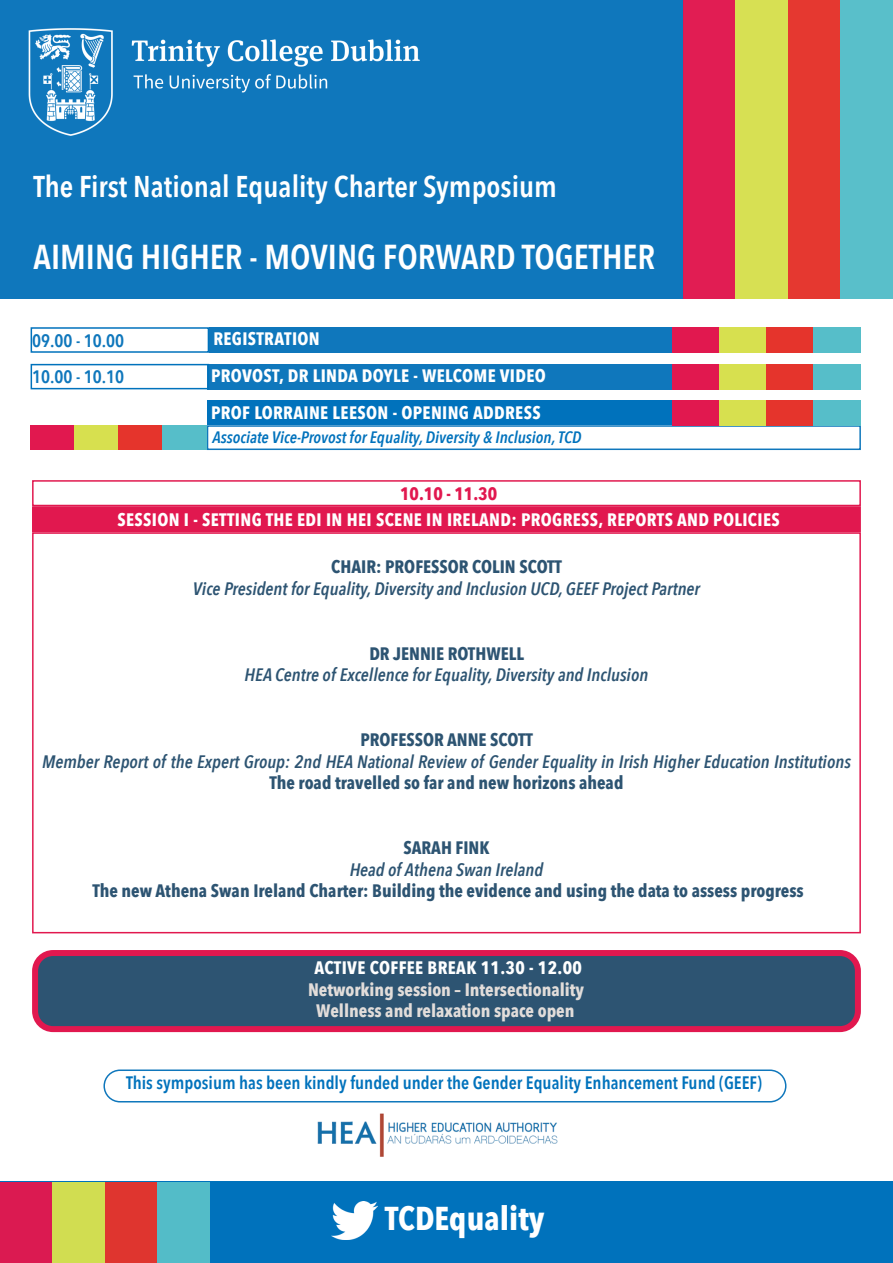
<style>
.page{position:relative;width:893px;height:1263px;background:#fff}
.page>*{position:absolute;margin:0;border:0;box-sizing:border-box;transform-origin:0 0}
.t1{font:600 34.5px "Avenir Next Condensed";color:#fff}
.t2{font:700 33px "Avenir Next Condensed";color:#fff}
.t3{font:600 30px "Avenir Next Condensed";color:#fff}
.t4{font:italic 600 18px "Avenir Next Condensed";color:#2d5472}
.t5{font:700 18px "Avenir Next Condensed";color:#2d5472}
.t6{font:700 18px "Avenir Next Condensed";letter-spacing:.02em;color:#fff}
.t7{font:600 18px "Avenir Next Condensed";color:#0072bc}
.t8{font:700 18px/21.6px "Avenir Next Condensed";color:#e2ddda;text-align:center}
.t9{font:600 18px "Avenir Next Condensed";color:#0f77bc}
.t10{font:700 18px "Avenir Next Condensed";color:#e1184f}
.t11{font:italic 600 16.5px "Avenir Next Condensed";color:#0072bc}
</style>
<div class="page">
<div style="left:0;top:0;width:683px;height:298px;background:#0f77bc"></div>
<div style="left:207px;top:425px;width:654px;height:25px;border:2px solid #0f77bc"></div>
<div style="left:209px;top:327px;width:464px;height:26px;background:#0f77bc"></div>
<div style="left:0;top:1182px;width:893px;height:81px;background:#0072bc"></div>
<img style="left:332px;top:1202px;width:45px;height:37px">
<div style="left:207px;top:400px;width:466px;height:25px;background:#0072bc"></div>
<div style="left:207px;top:364px;width:466px;height:25px;background:#0f77bc"></div>
<div style="left:673px;top:327px;width:47px;height:26px;background:#e1184f"></div>
<div style="left:720px;top:327px;width:47px;height:26px;background:#d7e04f"></div>
<div style="left:767px;top:327px;width:47px;height:26px;background:#e5342c"></div>
<div style="left:814px;top:327px;width:47px;height:26px;background:#56bec9"></div>
<div style="left:673px;top:364px;width:47px;height:25px;background:#e1184f"></div>
<div style="left:720px;top:364px;width:47px;height:25px;background:#d7e04f"></div>
<div style="left:767px;top:364px;width:47px;height:25px;background:#e5342c"></div>
<div style="left:814px;top:364px;width:47px;height:25px;background:#56bec9"></div>
<div style="left:673px;top:400px;width:47px;height:26px;background:#e1184f"></div>
<div style="left:720px;top:400px;width:47px;height:26px;background:#d7e04f"></div>
<div style="left:767px;top:400px;width:47px;height:26px;background:#e5342c"></div>
<div style="left:814px;top:400px;width:47px;height:26px;background:#56bec9"></div>
<div style="left:683px;top:0;width:52px;height:298px;background:#e1184f"></div>
<div style="left:735px;top:0;width:53px;height:298px;background:#d7e04f"></div>
<div style="left:788px;top:0;width:52px;height:298px;background:#e5342c"></div>
<div style="left:840px;top:0;width:53px;height:298px;background:#56bec9"></div>
<div style="left:32px;top:532px;width:829px;height:401px;border:2px solid #e1184f"></div>
<div style="left:33px;top:507px;width:827px;height:25px;background:#e1184f"></div>
<div style="left:32px;top:506px;width:829px;height:26px;border:2px solid #e1184f"></div>
<div style="left:32px;top:480px;width:829px;height:26px;border:2px solid #e1184f"></div>
<div style="left:35px;top:953px;width:823px;height:76px;background:#2d5472;border-radius:18px"></div>
<div style="left:32px;top:950px;width:829px;height:82px;border:6px solid #e1184f;border-radius:18px"></div>
<div style="left:103px;top:1069px;width:683px;height:33px;border:2px solid #0f77bc;border-radius:16px"></div>
<img style="left:28px;top:28px;width:392px;height:108px">
<img style="left:317px;top:1113px;width:241px;height:44px">
<div style="left:31px;top:364px;width:178px;height:25px;border:2px solid #0072bc"></div>
<div style="left:31px;top:425px;width:44px;height:25px;background:#e1184f"></div>
<div style="left:75px;top:425px;width:44px;height:25px;background:#d7e04f"></div>
<div style="left:119px;top:425px;width:44px;height:25px;background:#e5342c"></div>
<div style="left:163px;top:425px;width:44px;height:25px;background:#56bec9"></div>
<div style="left:0;top:1182px;width:52px;height:81px;background:#e1184f"></div>
<div style="left:52px;top:1182px;width:53px;height:81px;background:#d7e04f"></div>
<div style="left:105px;top:1182px;width:52px;height:81px;background:#e5342c"></div>
<div style="left:157px;top:1182px;width:53px;height:81px;background:#56bec9"></div>
<h3 class="t3" style="left:34px;top:160px;width:525px">The First National Equality Charter Symposium</h3>
<h1 class="t1" style="left:34px;top:227px;width:623px">AIMING HIGHER - MOVING FORWARD TOGETHER</h1>
<p class="t9" style="left:32px;top:325px;width:94px">09.00 - 10.00</p>
<p class="t6" style="left:213px;top:328px;width:108px">REGISTRATION</p>
<p class="t9" style="left:32px;top:361px;width:94px">10.00 - 10.10</p>
<p class="t6" style="left:211px;top:364px;width:336px">PROVOST, DR LINDA DOYLE - WELCOME VIDEO</p>
<p class="t6" style="left:211px;top:401px;width:331px">PROF LORRAINE LEESON - OPENING ADDRESS</p>
<p class="t11" style="left:213px;top:427px;width:370px">Associate Vice-Provost for Equality, Diversity &amp; Inclusion, TCD</p>
<p class="t10" style="left:400px;top:482px;width:98px">10.10 - 11.30</p>
<p class="t6" style="left:117px;top:508px;width:664px">SESSION I - SETTING THE EDI IN HEI SCENE IN IRELAND: PROGRESS, REPORTS AND POLICIES</p>
<p class="t5" style="left:331px;top:556px;width:232px">CHAIR: PROFESSOR COLIN SCOTT</p>
<p class="t4" style="left:193px;top:578px;width:508px">Vice President for Equality, Diversity and Inclusion UCD, GEEF Project Partner</p>
<p class="t5" style="left:369px;top:642px;width:156px">DR JENNIE ROTHWELL</p>
<p class="t4" style="left:245px;top:664px;width:405px">HEA Centre of Excellence for Equality, Diversity and Inclusion</p>
<p class="t5" style="left:360px;top:729px;width:174px">PROFESSOR ANNE SCOTT</p>
<p class="t4" style="left:42px;top:751px;width:810px">Member Report of the Expert Group: 2nd HEA National Review of Gender Equality in Irish Higher Education Institutions</p>
<p class="t5" style="left:269px;top:772px;width:356px">The road travelled so far and new horizons ahead</p>
<p class="t5" style="left:403px;top:837px;width:88px">SARAH FINK</p>
<p class="t4" style="left:350px;top:859px;width:195px">Head of Athena Swan Ireland</p>
<p class="t5" style="left:92px;top:880px;width:713px">The new Athena Swan Ireland Charter: Building the evidence and using the data to assess progress</p>
<p class="t6" style="left:314px;top:957px;width:269px">ACTIVE COFFEE BREAK 11.30 - 12.00</p>
<p class="t8" style="left:308px;top:978px;width:278px">Networking session – Intersectionality<br>Wellness and relaxation space open</p>
<p class="t7" style="left:126px;top:1067px;width:637px">This symposium has been kindly funded under the Gender Equality Enhancement Fund (GEEF)</p>
<h2 class="t2" style="left:385px;top:1198px;width:161px">TCDEquality</h2>
</div>
